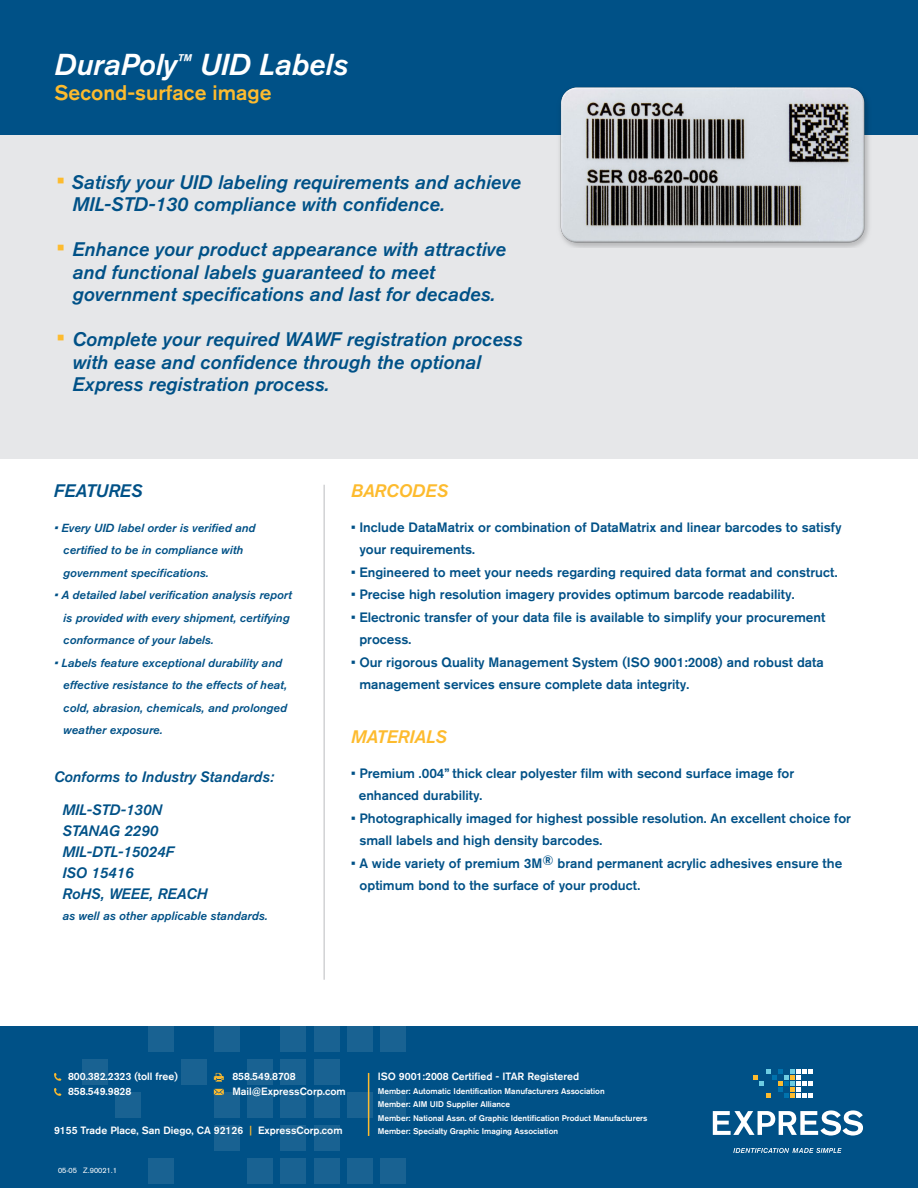
<style>
.page{position:relative;width:918px;height:1188px;background:#fff}
.page>*{position:absolute;margin:0;border:0;box-sizing:border-box;transform-origin:0 0}
.t1{font:italic 30px "Akzidenz Grotesk BQ Med";color:#fff}
.t2{font:500 21px "Akzidenz Grotesk BQ";color:#fdbb2e}
.t3{font:italic 19.5px/22.5px "Akzidenz Grotesk BQ Med";color:#005187}
.t4{font:italic 18px "Akzidenz Grotesk BQ Med";color:#fdbb2e}
.t5{font:italic 18px "Akzidenz Grotesk BQ Med";color:#005187}
.t6{font:italic 15px/21px "Akzidenz Grotesk BQ Med";color:#005187}
.t7{font:500 13.5px/22.5px "Akzidenz Grotesk BQ";color:#005187}
.t8{font:italic 12px "Akzidenz Grotesk BQ Med";color:#005187}
.t9{font:italic 11.7px/22.5px "Akzidenz Grotesk BQ Med";color:#005187}
.t10{font:500 10.5px/15px "Akzidenz Grotesk BQ";color:#fff}
.t11{font:500 8.25px/13.5px "Akzidenz Grotesk BQ";color:#fff}
.t12{font:7.5px "Akzidenz Grotesk";color:#fff}
.s1{font-family:"Akzidenz Grotesk BQ";font-weight:500;font-style:normal;font-size:24px;color:#fdbb2e}
.s2{font-size:12px}
.s3{color:#fdbb2e}
</style>
<div class="page">
<div style="left:0;top:135px;width:918px;height:324px;background:#e6e7e9"></div>
<div style="left:0;top:0;width:918px;height:135px;background:#005187"></div>
<img style="left:559px;top:87px;width:310px;height:161px">
<hr style="left:323px;top:485px;width:2px;height:495px;background:#d1d2d4">
<div style="left:0;top:1026px;width:918px;height:162px;background:#005187"></div>
<div style="left:314px;top:1059px;width:26px;height:26px;background:#196292"></div>
<div style="left:314px;top:1092px;width:26px;height:26px;background:#196292"></div>
<div style="left:314px;top:1125px;width:26px;height:26px;background:#196292"></div>
<div style="left:314px;top:1159px;width:26px;height:25px;background:#196292"></div>
<div style="left:314px;top:1026px;width:26px;height:26px;background:#196292"></div>
<div style="left:280px;top:1059px;width:26px;height:26px;background:#196292"></div>
<div style="left:280px;top:1092px;width:26px;height:26px;background:#196292"></div>
<div style="left:280px;top:1125px;width:26px;height:26px;background:#196292"></div>
<div style="left:280px;top:1159px;width:26px;height:25px;background:#196292"></div>
<div style="left:280px;top:1026px;width:26px;height:26px;background:#196292"></div>
<div style="left:247px;top:1059px;width:26px;height:26px;background:#196292"></div>
<div style="left:247px;top:1092px;width:26px;height:26px;background:#196292"></div>
<div style="left:247px;top:1159px;width:26px;height:25px;background:#196292"></div>
<div style="left:214px;top:1092px;width:26px;height:26px;background:#196292"></div>
<div style="left:214px;top:1125px;width:26px;height:26px;background:#196292"></div>
<div style="left:214px;top:1026px;width:26px;height:26px;background:#196292"></div>
<div style="left:181px;top:1059px;width:26px;height:26px;background:#196292"></div>
<div style="left:148px;top:1159px;width:26px;height:25px;background:#196292"></div>
<div style="left:148px;top:1026px;width:26px;height:26px;background:#196292"></div>
<div style="left:115px;top:1092px;width:26px;height:26px;background:#196292"></div>
<div style="left:82px;top:1059px;width:26px;height:26px;background:#196292"></div>
<svg style="left:347px;top:1092px;width:26px;height:26px"></svg>
<div style="left:347px;top:1159px;width:26px;height:25px;background:#196292"></div>
<div style="left:347px;top:1026px;width:26px;height:26px;background:#196292"></div>
<div style="left:380px;top:1092px;width:26px;height:26px;background:#196292"></div>
<div style="left:380px;top:1159px;width:26px;height:25px;background:#196292"></div>
<div style="left:380px;top:1026px;width:26px;height:26px;background:#196292"></div>
<svg style="left:54px;top:1073px;width:7px;height:8px"></svg>
<svg style="left:54px;top:1088px;width:7px;height:8px"></svg>
<svg style="left:214px;top:1073px;width:10px;height:9px"></svg>
<svg style="left:214px;top:1089px;width:10px;height:6px"></svg>
<svg style="left:733px;top:1148px;width:109px;height:5px"></svg>
<svg style="left:713px;top:1110px;width:150px;height:26px"></svg>
<svg style="left:753px;top:1069px;width:60px;height:29px"></svg>
<hr style="left:368px;top:1073px;width:1px;height:63px;background:#fdbb2e">
<h1 class="t1" style="left:55px;top:54px;width:295px">DuraPoly<sup>™</sup> UID Labels</h1>
<h2 class="t2" style="left:55px;top:84px;width:219px">Second-surface image</h2>
<h3 class="t3" style="left:72px;top:172px;width:450px;text-indent:-16px"><span class="s1">•</span> Satisfy your UID labeling requirements and achieve<br>MIL-STD-130 compliance with confidence.</h3>
<h3 class="t3" style="left:72px;top:240px;width:435px;text-indent:-16px"><span class="s1">•</span> Enhance your product appearance with attractive and functional labels guaranteed to meet government specifications and last for decades.</h3>
<h3 class="t3" style="left:72px;top:330px;width:452px;text-indent:-16px"><span class="s1">•</span> Complete your required WAWF registration process with ease and confidence through the optional<br>Express registration process.</h3>
<h3 class="t5" style="left:54px;top:484px;width:90px">FEATURES</h3>
<p class="t9" style="left:63px;top:518px;width:194px;text-indent:-9px"><span class="s2">•</span> Every UID label order is verified and certified to be in compliance with government specifications.</p>
<p class="t9" style="left:63px;top:585px;width:230px;text-indent:-9px">• A detailed label verification analysis report is provided with every shipment, certifying conformance of your labels.</p>
<p class="t9" style="left:63px;top:653px;width:225px;text-indent:-9px">• Labels feature exceptional durability and effective resistance to the effects of heat, cold, abrasion, chemicals, and prolonged weather exposure.</p>
<p class="t6" style="left:54px;top:768px;width:222px">Conforms to Industry Standards:</p>
<p class="t6" style="left:62px;top:801px;width:147px">MIL-STD-130N<br>STANAG 2290<br>MIL-DTL-15024F<br>ISO 15416<br>RoHS, WEEE, REACH</p>
<p class="t8" style="left:62px;top:912px;width:207px">as well as other applicable standards.</p>
<h3 class="t4" style="left:351px;top:484px;width:98px">BARCODES</h3>
<p class="t7" style="left:359px;top:516px;width:484px;text-indent:-8px">• Include DataMatrix or combination of DataMatrix and linear barcodes to satisfy your requirements.</p>
<p class="t7" style="left:351px;top:561px;width:488px">• Engineered to meet your needs regarding required data format and construct.</p>
<p class="t7" style="left:351px;top:584px;width:445px">• Precise high resolution imagery provides optimum barcode readability.</p>
<p class="t7" style="left:359px;top:606px;width:467px;text-indent:-8px">• Electronic transfer of your data file is available to simplify your procurement process.</p>
<p class="t7" style="left:359px;top:651px;width:466px;text-indent:-8px">• Our rigorous Quality Management System (ISO 9001:2008) and robust data management services ensure complete data integrity.</p>
<h3 class="t4" style="left:351px;top:730px;width:97px">MATERIALS</h3>
<p class="t7" style="left:359px;top:762px;width:437px;text-indent:-8px">• Premium .004” thick clear polyester film with second surface image for enhanced durability.</p>
<p class="t7" style="left:359px;top:807px;width:493px;text-indent:-8px">• Photographically imaged for highest possible resolution. An excellent choice for small labels and high density barcodes.</p>
<p class="t7" style="left:360px;top:852px;width:484px;text-indent:-9px">• A wide variety of premium 3M® brand permanent acrylic adhesives ensure the optimum bond to the surface of your product.</p>
<p class="t10" style="left:68px;top:1070px;width:111px">800.382.2323 (toll free)<br>858.549.9828</p>
<p class="t10" style="left:232px;top:1070px;width:115px">858.549.8708<br>Mail@ExpressCorp.com</p>
<p class="t10" style="left:54px;top:1124px;width:290px">9155 Trade Place, San Diego, CA 92126 <span class="s3">|</span> ExpressCorp.com</p>
<p class="t12" style="left:58px;top:1166px;width:60px">05-05 Z.90021.1</p>
<p class="t10" style="left:378px;top:1070px;width:203px">ISO 9001:2008 Certified - ITAR Registered</p>
<p class="t11" style="left:378px;top:1085px;width:271px">Member: Automatic Identification Manufacturers Association<br>Member: AIM UID Supplier Alliance<br>Member: National Assn. of Graphic Identification Product Manufacturers Member: Specialty Graphic Imaging Association</p>
</div>
